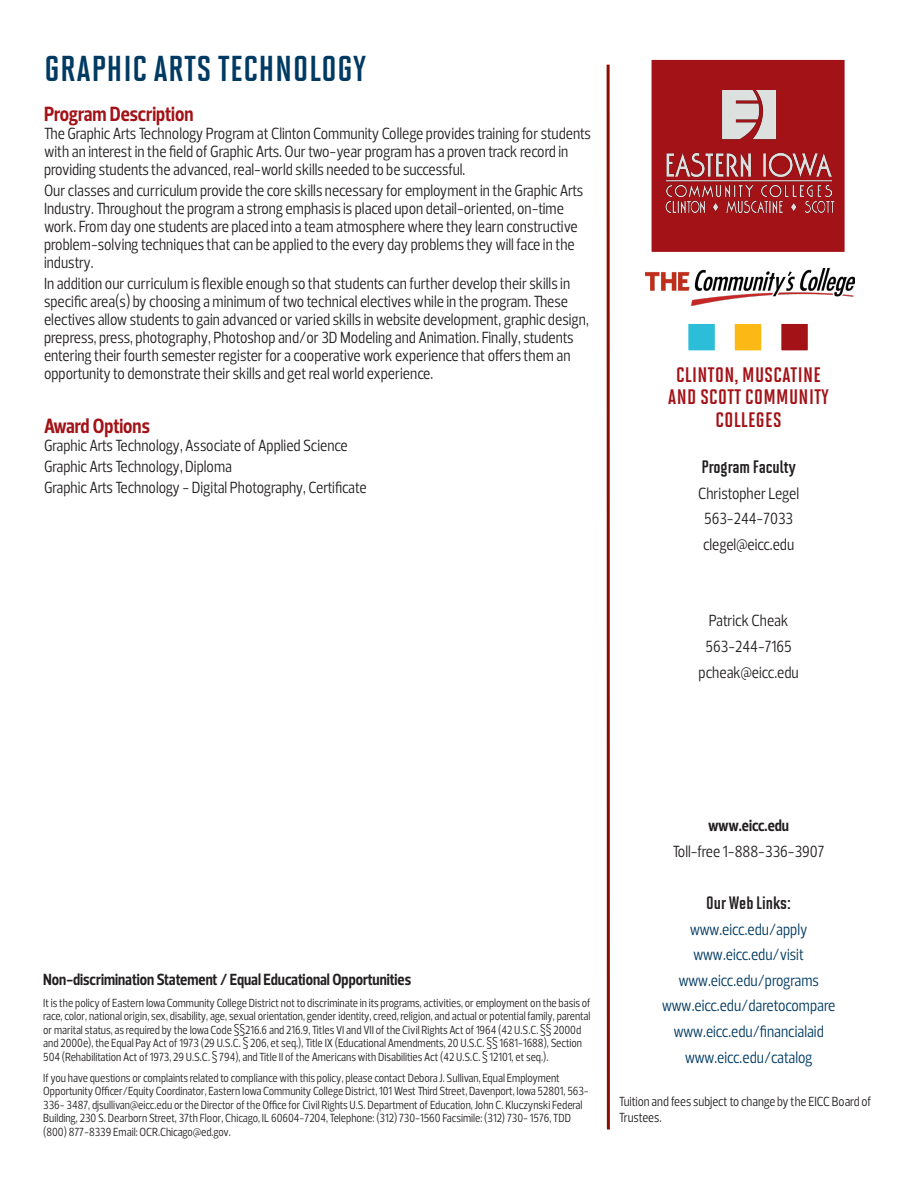
<style>
.page{position:relative;width:918px;height:1188px;background:#fff}
.page>*{position:absolute;margin:0;border:0;box-sizing:border-box;transform-origin:0 0}
.program_head{font:700 36px "Solano Gothic MVB";letter-spacing:.02em;color:#003a63}
.colleges_text{font:700 21px/22.5px "Solano Gothic MVB";letter-spacing:.02em;color:#a21217;text-align:center}
.subhead_14{font:700 21px "Prelo Condensed";color:#a21217}
.name-title_text{font:700 18px "Solano Gothic MVB";color:#231f20}
.body_text{font:16.5px/18px "Prelo Condensed";color:#231f20}
.sidebar-text_pg1{font:16.5px "Prelo Condensed";color:#003a63}
.program_text{font:16.5px "Prelo Condensed";color:#231f20}
.sidebar-text_pg1-2{font:16.5px "Prelo Condensed";color:#231f20}
.body_text-2{font:700 16.5px "Prelo Condensed";color:#231f20}
.name-title_text-2{font:16.5px "Prelo Condensed";color:#231f20}
.sidebar-text_pg1-3{font:700 16.5px "Prelo Condensed";color:#231f20}
.t1{font:13.5px/16.5px "Prelo Condensed";color:#231f20}
.body_text-3{font:12px/13.5px "Prelo Condensed";color:#231f20}
</style>
<div class="page">
<div style="left:645px;top:54px;width:206px;height:204px;background:#a21217;border:6px solid #fff"></div>
<img style="left:666px;top:90px;width:166px;height:106px">
<div style="left:730px;top:319px;width:36px;height:36px;background:#fcb814;border:4px solid #fff"></div>
<div style="left:777px;top:319px;width:35px;height:36px;background:#a21217;border:4px solid #fff"></div>
<div style="left:684px;top:319px;width:35px;height:36px;background:#2cbdd8;border:4px solid #fff"></div>
<img style="left:646px;top:269px;width:208px;height:37px">
<hr style="left:607px;top:65px;width:3px;height:1065px;background:#8c0c00">
<img style="left:665px;top:200px;width:170px;height:13px">
<p class="program_head" style="left:44px;top:49px;width:323px">GRAPHIC ARTS TECHNOLOGY</p>
<p class="subhead_14" style="left:44px;top:101px;width:151px">Program Description</p>
<p class="body_text" style="left:44px;top:124px;width:548px">The Graphic Arts Technology Program at Clinton Community College provides training for students with an interest in the field of Graphic Arts. Our two-year program has a proven track record in providing students the advanced, real-world skills needed to be successful.</p>
<p class="body_text" style="left:44px;top:182px;width:541px">Our classes and curriculum provide the core skills necessary for employment in the Graphic Arts Industry. Throughout the program a strong emphasis is placed upon detail-oriented, on-time work. From day one students are placed into a team atmosphere where they learn constructive problem-solving techniques that can be applied to the every day problems they will face in the industry.</p>
<p class="body_text" style="left:44px;top:275px;width:546px">In addition our curriculum is flexible enough so that students can further develop their skills in specific area(s) by choosing a minimum of two technical electives while in the program. These electives allow students to gain advanced or varied skills in website development, graphic design, prepress, press, photography, Photoshop and/or 3D Modeling and Animation. Finally, students entering their fourth semester register for a cooperative work experience that offers them an opportunity to demonstrate their skills and get real world experience.</p>
<p class="subhead_14" style="left:44px;top:413px;width:107px">Award Options</p>
<p class="program_text" style="left:44px;top:435px;width:305px">Graphic Arts Technology, Associate of Applied Science</p>
<p class="program_text" style="left:44px;top:456px;width:190px">Graphic Arts Technology, Diploma</p>
<p class="program_text" style="left:44px;top:478px;width:324px">Graphic Arts Technology - Digital Photography, Certificate</p>
<p class="colleges_text" style="left:668px;top:363px;width:162px">CLINTON, MUSCATINE<br>AND SCOTT COMMUNITY<br>COLLEGES</p>
<p class="name-title_text" style="left:702px;top:457px;width:96px">Program Faculty</p>
<p class="name-title_text-2" style="left:698px;top:483px;width:102px">Christopher Legel</p>
<p class="sidebar-text_pg1-2" style="left:704px;top:509px;width:91px">563-244-7033</p>
<p class="sidebar-text_pg1-2" style="left:703px;top:534px;width:93px">clegel@eicc.edu</p>
<p class="name-title_text-2" style="left:709px;top:611px;width:81px">Patrick Cheak</p>
<p class="name-title_text-2" style="left:706px;top:636px;width:88px">563-244-7165</p>
<p class="sidebar-text_pg1-2" style="left:699px;top:662px;width:102px">pcheak@eicc.edu</p>
<p class="body_text-2" style="left:43px;top:970px;width:369px">Non-discrimination Statement / Equal Educational Opportunities</p>
<p class="body_text-3" style="left:43px;top:996px;width:549px">It is the policy of Eastern Iowa Community College District not to discriminate in its programs, activities, or employment on the basis of race, color, national origin, sex, disability, age, sexual orientation, gender identity, creed, religion, and actual or potential family, parental or marital status, as required by the Iowa Code §§216.6 and 216.9, Titles VI and VII of the Civil Rights Act of 1964 (42 U.S.C. §§ 2000d and 2000e), the Equal Pay Act of 1973 (29 U.S.C. § 206, et seq.), Title IX (Educational Amendments, 20 U.S.C. §§ 1681-1688), Section 504 (Rehabilitation Act of 1973, 29 U.S.C. § 794), and Title II of the Americans with Disabilities Act (42 U.S.C. § 12101, et seq.).</p>
<p class="body_text-3" style="left:43px;top:1071px;width:547px">If you have questions or complaints related to compliance with this policy, please contact Debora J. Sullivan, Equal Employment Opportunity Officer/Equity Coordinator, Eastern Iowa Community College District, 101 West Third Street, Davenport, Iowa 52801, 563- 336- 3487, djsullivan@eicc.edu or the Director of the Office for Civil Rights U.S. Department of Education, John C. Kluczynski Federal Building, 230 S. Dearborn Street, 37th Floor, Chicago, IL 60604-7204, Telephone: (312) 730-1560 Facsimile: (312) 730- 1576, TDD (800) 877-8339 Email: OCR.Chicago@ed.gov.</p>
<p class="sidebar-text_pg1-3" style="left:708px;top:815px;width:82px">www.eicc.edu</p>
<p class="sidebar-text_pg1-2" style="left:673px;top:841px;width:153px">Toll-free 1-888-336-3907</p>
<p class="name-title_text" style="left:706px;top:893px;width:86px">Our Web Links:</p>
<p class="sidebar-text_pg1" style="left:690px;top:919px;width:119px">www.eicc.edu/apply</p>
<p class="sidebar-text_pg1" style="left:693px;top:945px;width:112px">www.eicc.edu/visit</p>
<p class="sidebar-text_pg1" style="left:678px;top:970px;width:142px">www.eicc.edu/programs</p>
<p class="sidebar-text_pg1" style="left:662px;top:996px;width:175px">www.eicc.edu/daretocompare</p>
<p class="sidebar-text_pg1" style="left:673px;top:1021px;width:152px">www.eicc.edu/financialaid</p>
<p class="sidebar-text_pg1" style="left:685px;top:1047px;width:129px">www.eicc.edu/catalog</p>
<p class="t1" style="left:619px;top:1093px;width:254px">Tuition and fees subject to change by the EICC Board of<br>Trustees.</p>
</div>
